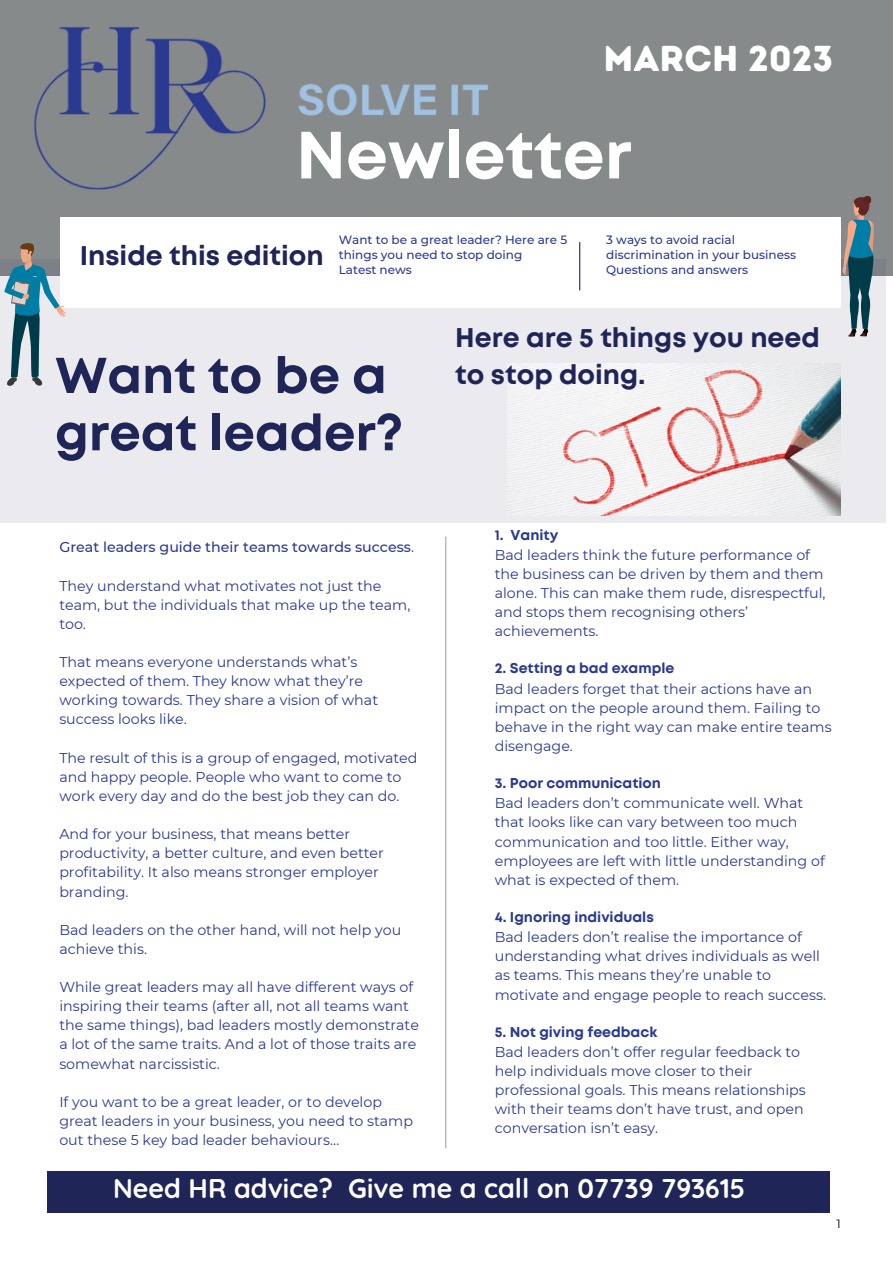
<style>
.page{position:relative;width:893px;height:1264px;background:#fff}
.page>*{position:absolute;margin:0;border:0;box-sizing:border-box;transform-origin:0 0}
.t1{font:700 66.6px "Mont";color:#fff}
.t2{font:700 50.25px/57.3px "Mont";color:#202558}
.t3{font:36px "Intro Rust Base";color:#fff}
.t4{font:700 27px/37px "Mont";color:#202558}
.t5{font:700 27px "Quicksand";color:#fff}
.t6{font:14.25px/19px "Montserrat";color:#2a3a91}
.t7{font:700 14.25px "Mont";color:#2a3a91}
.t8{font:500 14.25px "Montserrat";color:#2a3a91}
.t9{font:500 12px/15px "Montserrat";color:#2a3a91}
.t10{font:12px "Montserrat";color:#000}
.s1{font-weight:400}
</style>
<div class="page">
<div style="left:0;top:0;width:892px;height:276px;background:#878a8b"></div>
<div style="left:0;top:259px;width:885px;height:264px;background:#eaeaef"></div>
<div style="left:60px;top:217px;width:780px;height:90px;background:#fff"></div>
<hr style="left:579px;top:242px;width:1px;height:48px;background:#202558">
<hr style="left:445px;top:536px;width:1px;height:612px;background:#a6a6a6">
<svg style="left:4px;top:243px;width:62px;height:143px"></svg>
<svg style="left:842px;top:196px;width:34px;height:140px"></svg>
<img style="left:34px;top:27px;width:454px;height:163px">
<img style="left:507px;top:363px;width:333px;height:152px">
<div style="left:47px;top:1171px;width:783px;height:41px;background:#202558"></div>
<h3 class="t3" style="left:603px;top:37px;width:231px">MARCH 2023</h3>
<h1 class="t1" style="left:296px;top:130px;width:337px">Newletter</h1>
<h3 class="t4" style="left:80px;top:239px;width:245px">Inside this edition</h3>
<p class="t9" style="left:339px;top:232px;width:230px">Want to be a great leader? Here are 5 things you need to stop doing<br>Latest news</p>
<p class="t9" style="left:606px;top:232px;width:191px">3 ways to avoid racial discrimination in your business<br>Questions and answers</p>
<h2 class="t2" style="left:55px;top:350px;width:349px">Want to be a great leader?</h2>
<p class="t8" style="left:59px;top:538px;width:356px">Great leaders guide their teams towards success<span class="s1">.</span></p>
<p class="t6" style="left:59px;top:576px;width:352px">They understand what motivates not just the team, but the individuals that make up the team, too.</p>
<p class="t6" style="left:59px;top:652px;width:320px">That means everyone understands what’s expected of them. They know what they’re working towards. They share a vision of what success looks like.</p>
<p class="t6" style="left:59px;top:748px;width:359px">The result of this is a group of engaged, motivated and happy people. People who want to come to work every day and do the best job they can do.</p>
<p class="t6" style="left:59px;top:824px;width:326px">And for your business, that means better productivity, a better culture, and even better profitability. It also means stronger employer branding.</p>
<p class="t6" style="left:59px;top:920px;width:343px">Bad leaders on the other hand, will not help you achieve this.</p>
<p class="t6" style="left:59px;top:977px;width:361px">While great leaders may all have different ways of inspiring their teams (after all, not all teams want the same things), bad leaders mostly demonstrate a lot of the same traits. And a lot of those traits are somewhat narcissistic.</p>
<p class="t6" style="left:59px;top:1092px;width:355px">If you want to be a great leader, or to develop great leaders in your business, you need to stamp out these 5 key bad leader behaviours…</p>
<h3 class="t4" style="left:455px;top:320px;width:366px">Here are 5 things you need to stop doing.</h3>
<p class="t7" style="left:494px;top:529px;width:65px">1. Vanity</p>
<p class="t6" style="left:494px;top:545px;width:332px">Bad leaders think the future performance of the business can be driven by them and them alone. This can make them rude, disrespectful, and stops them recognising others’ achievements.</p>
<p class="t7" style="left:494px;top:663px;width:181px">2. Setting a bad example</p>
<p class="t6" style="left:494px;top:679px;width:338px">Bad leaders forget that their actions have an impact on the people around them. Failing to behave in the right way can make entire teams disengage.</p>
<p class="t7" style="left:494px;top:777px;width:168px">3. Poor communication</p>
<p class="t6" style="left:494px;top:793px;width:331px">Bad leaders don’t communicate well. What that looks like can vary between too much communication and too little. Either way, employees are left with little understanding of what is expected of them.</p>
<p class="t7" style="left:494px;top:911px;width:160px">4. Ignoring individuals</p>
<p class="t6" style="left:494px;top:927px;width:333px">Bad leaders don’t realise the importance of understanding what drives individuals as well as teams. This means they’re unable to motivate and engage people to reach success.</p>
<p class="t7" style="left:494px;top:1026px;width:164px">5. Not giving feedback</p>
<p class="t6" style="left:494px;top:1042px;width:312px">Bad leaders don’t offer regular feedback to help individuals move closer to their professional goals. This means relationships with their teams don’t have trust, and open conversation isn’t easy.</p>
<h3 class="t5" style="left:113px;top:1170px;width:634px">Need HR advice? Give me a call on 07739 793615</h3>
<p class="t10" style="left:836px;top:1215px;width:6px">1</p>
</div>
